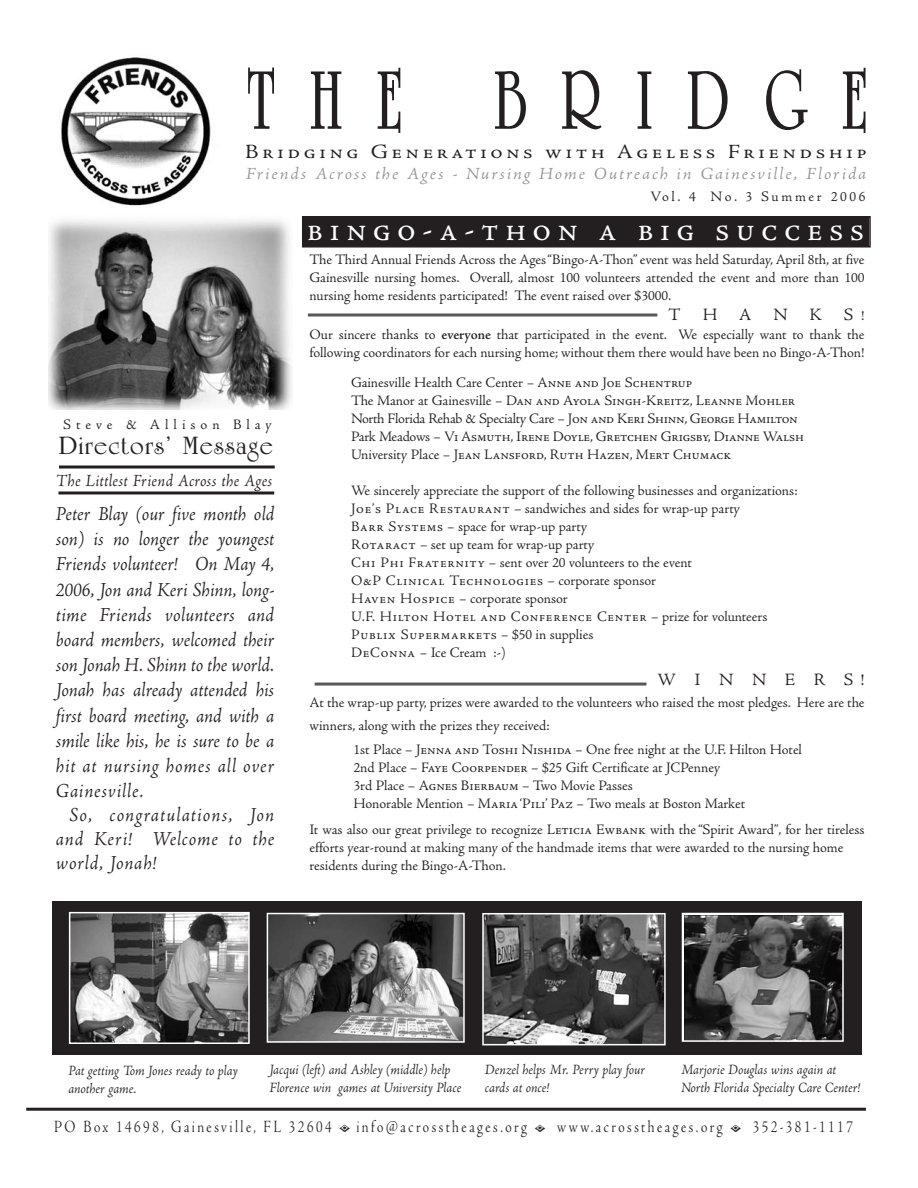
<style>
.page{position:relative;width:918px;height:1188px;background:#fff}
.page>*{position:absolute;margin:0;border:0;box-sizing:border-box;transform-origin:0 0}
.t1{font:89.55px "University Roman Bold BT";letter-spacing:.555em;color:#231f20;scale:.7 1}
.t2{font:36px "Adobe Jenson Regular SC";letter-spacing:.175em;color:#fff}
.t3{font:27px "University Roman Bold BT";letter-spacing:.05em;color:#231f20}
.t4{font:italic 21px/25.2px "Adobe Jenson";letter-spacing:.035em;color:#231f20;text-align:justify}
.t5{font:21px "Adobe Jenson Regular SC";letter-spacing:.145em;color:#231f20;scale:1.14 1}
.t6{font:italic 18px "Adobe Jenson";letter-spacing:.095em;color:#939598;scale:1.14 1}
.t7{font:italic 18px "Adobe Jenson";letter-spacing:.015em;color:#231f20}
.t8{font:18px "Adobe Jenson";letter-spacing:1.025em;color:#231f20}
.t9{font:18px "Adobe Jenson Regular SC";letter-spacing:1.21em;color:#231f20}
.t10{font:17.85px "Adobe Jenson Regular Display";letter-spacing:.17em;color:#231f20;scale:.84 1}
.t11{font:15px/18px "Adobe Jenson";letter-spacing:-.005em;color:#231f20}
.t12{font:italic 15px/18px "Adobe Jenson";color:#231f20}
.t13{font:15px/18px "Adobe Jenson Regular SC";color:#231f20}
.t14{font:15px/18px "Adobe Jenson Regular SC";letter-spacing:.05em;color:#231f20}
.t15{font:15px "Adobe Jenson";letter-spacing:.175em;color:#231f20}
.t16{font:15px "Adobe Jenson";letter-spacing:.325em;color:#231f20}
.s1{font-size:15px}
.s2{font-weight:600}
.s3{font-family:"Adobe Jenson Regular SC"}
.s4{font-family:"Adobe Jenson"}
</style>
<div class="page">
<div style="left:303px;top:218px;width:566px;height:28px;background:#231f20"></div>
<div style="left:302px;top:216px;width:569px;height:32px;border:2px solid #231f20"></div>
<div style="left:52px;top:902px;width:809px;height:153px;background:#231f20"></div>
<img style="left:61px;top:57px;width:150px;height:149px">
<img style="left:49px;top:220px;width:243px;height:190px">
<hr style="left:26px;top:1108px;width:840px;height:3px;background:#231f20">
<img style="left:72px;top:915px;width:175px;height:126px">
<div style="left:69px;top:912px;width:181px;height:132px;border:2px solid #fff"></div>
<img style="left:685px;top:916px;width:156px;height:123px">
<div style="left:682px;top:913px;width:162px;height:129px;border:2px solid #fff"></div>
<img style="left:270px;top:916px;width:192px;height:124px">
<div style="left:267px;top:913px;width:198px;height:130px;border:2px solid #fff"></div>
<img style="left:485px;top:916px;width:178px;height:126px">
<div style="left:482px;top:913px;width:184px;height:132px;border:2px solid #fff"></div>
<hr style="left:308px;top:313px;width:349px;height:3px;background:#57585a">
<hr style="left:315px;top:683px;width:331px;height:3px;background:#57585a">
<hr style="left:58px;top:491px;width:216px;height:3px;background:#231f20">
<hr style="left:59px;top:466px;width:216px;height:3px;background:#231f20">
<h1 class="t1" style="left:247px;top:45px;width:890px">THE BRIDGE</h1>
<h3 class="t5" style="left:245px;top:145px;width:547px">Bridging Generations with Ageless Friendship</h3>
<p class="t6" style="left:246px;top:167px;width:546px">Friends Across the Ages - Nursing Home Outreach in Gainesville, Florida</p>
<p class="t15" style="left:650px;top:191px;width:217px">Vol. 4 No. 3 Summer 2006</p>
<p class="t16" style="left:63px;top:419px;width:210px">Steve &amp; Allison Blay</p>
<h3 class="t3" style="left:59px;top:429px;width:215px">Directors’ Message</h3>
<p class="t7" style="left:56px;top:473px;width:218px">The Littlest Friend Across the Ages</p>
<p class="t4" style="left:56px;top:503px;width:220px">Peter Blay (our five month old son) is no longer the youngest Friends volunteer! On May 4, 2006, Jon and Keri Shinn, long&shy;time Friends volunteers and board members, welcomed their son Jonah H. Shinn to the world.<br>Jonah has already attended his first board meeting, and with a smile like his, he is sure to be a hit at nursing homes all over Gainesville.</p>
<h3 class="t4" style="left:56px;top:805px;width:220px;line-height:24px;text-indent:14px">So, congratulations, Jon and Keri! Welcome to the world, Jonah!</h3>
<h2 class="t2" style="left:307px;top:217px;width:559px">bingo-a-thon a big success</h2>
<p class="t11" style="left:310px;top:251px;width:556px;text-align:justify">The Third Annual Friends Across the Ages “Bingo-A-Thon” event was held Saturday, April 8th, at five Gainesville nursing homes. Overall, almost 100 volunteers attended the event and more than 100 nursing home residents participated! The event raised over $3000.</p>
<p class="t9" style="left:669px;top:308px;width:197px">THANKS<span class="s1">!</span></p>
<p class="t11" style="left:310px;top:327px;width:556px">Our sincere thanks to <span class="s2">everyone</span> that participated in the event. We especially want to thank the following coordinators for each nursing home; without them there would have been no Bingo-A-Thon!</p>
<p class="t11" style="left:351px;top:374px;width:343px">Gainesville Health Care Center – <span class="s3">Anne and Joe Schentrup</span></p>
<p class="t13" style="left:351px;top:392px;width:446px"><span class="s4">The Manor at Gainesville –</span> Dan and Ayola Singh-Kreitz, Leanne Mohler</p>
<p class="t11" style="left:351px;top:410px;width:448px">North Florida Rehab &amp; Specialty Care – <span class="s3">Jon and Keri Shinn, George Hamilton</span></p>
<p class="t13" style="left:351px;top:428px;width:454px"><span class="s4">Park Meadows –</span> Vi Asmuth, Irene Doyle, Gretchen Grigsby, Dianne Walsh<br><span class="s4">University Place –</span> Jean Lansford, Ruth Hazen, Mert Chumack</p>
<p class="t11" style="left:351px;top:482px;width:448px">We sincerely appreciate the support of the following businesses and organizations:<br><span class="s3">Joe’s Place Restaurant</span> – sandwiches and sides for wrap-up party<br><span class="s3">Barr Systems</span> – space for wrap-up party<br><span class="s3">Rotaract</span> – set up team for wrap-up party<br><span class="s3">Chi Phi Fraternity</span> – sent over 20 volunteers to the event</p>
<p class="t14" style="left:351px;top:572px;width:307px">O&amp;P Clinical Technologies <span class="s4">– corporate sponsor</span></p>
<p class="t11" style="left:351px;top:590px;width:218px"><span class="s3">Haven Hospice</span> – corporate sponsor</p>
<p class="t14" style="left:351px;top:608px;width:418px">U.F. Hilton Hotel and Conference Center <span class="s4">– prize for volunteers<br></span>Publix Supermarkets <span class="s4">– $50 in supplies</span></p>
<p class="t11" style="left:351px;top:644px;width:157px"><span class="s3">DeConna</span> – Ice Cream :-)</p>
<p class="t8" style="left:658px;top:673px;width:208px">WINNERS!</p>
<p class="t11" style="left:310px;top:693px;width:557px;line-height:22.5px">At the wrap-up party, prizes were awarded to the volunteers who raised the most pledges. Here are the winners, along with the prizes they received:</p>
<p class="t11" style="left:354px;top:742px;width:450px">1st Place – <span class="s3">Jenna and Toshi Nishida</span> – One free night at the U.F. Hilton Hotel 2nd Place – <span class="s3">Faye Coorpender</span> – $25 Gift Certificate at JCPenney<br>3rd Place – <span class="s3">Agnes Bierbaum</span> – Two Movie Passes<br>Honorable Mention – <span class="s3">Maria ‘Pili’ Paz</span> – Two meals at Boston Market</p>
<p class="t11" style="left:310px;top:822px;width:556px">It was also our great privilege to recognize <span class="s3">Leticia Ewbank</span> with the “Spirit Award”, for her tireless efforts year-round at making many of the handmade items that were awarded to the nursing home residents during the Bingo-A-Thon.</p>
<p class="t12" style="left:485px;top:1061px;width:162px">Denzel helps Mr. Perry play four cards at once!</p>
<p class="t12" style="left:269px;top:1062px;width:193px">Jacqui (left) and Ashley (middle) help<br>Florence win games at University Place</p>
<p class="t12" style="left:68px;top:1063px;width:171px">Pat getting Tom Jones ready to play another game.</p>
<p class="t12" style="left:681px;top:1062px;width:181px">Marjorie Douglas wins again at<br>North Florida Specialty Care Center!</p>
<p class="t10" style="left:54px;top:1120px;width:332px">PO Box 14698, Gainesville, FL 32604</p>
<p class="t10" style="left:357px;top:1120px;width:204px">info@acrosstheages.org</p>
<p class="t10" style="left:557px;top:1120px;width:198px">www.acrosstheages.org</p>
<p class="t10" style="left:753px;top:1120px;width:121px">352-381-1117</p>
</div>
